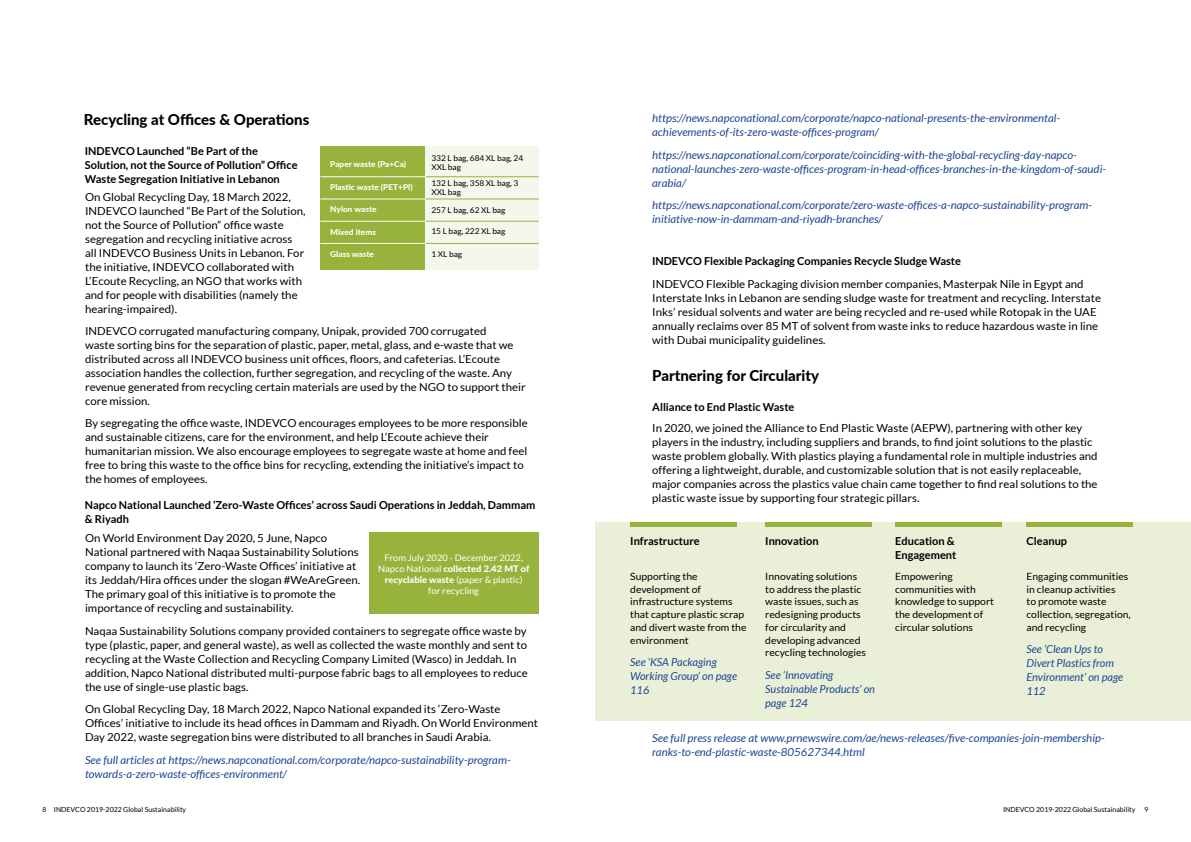
<style>
.page{position:relative;width:1191px;height:842px;background:#fff}
.page>*{position:absolute;margin:0;border:0;box-sizing:border-box;transform-origin:0 0}
.t1{font:800 15px "Lato";color:#000}
.t2{font:11px/14px "Lato";color:#000;scale:1.04 1}
.t3{font:italic 11px/14px "Lato";color:#1c4792;scale:1.04 1}
.t4{font:700 11px/14px "Lato";color:#000}
.t5{font:italic 11px/14px "Lato";color:#1c4792}
.t6{font:10px/12.8px "Lato";color:#000;scale:1.04 1}
.t7{font:9px/11px "Lato";color:#fff;text-align:center;scale:1.04 1}
.t8{font:8px/9px "Lato";color:#000;scale:1.04 1}
.t9{font:800 8px "Lato";color:#fff;scale:1.04 1}
.t10{font:7px "Lato";color:#000}
.t11{font:7px "Avenir";color:#000}
.s1{font-weight:800}
.s2{font-family:"Avenir"}
</style>
<div class="page">
<div style="left:595px;top:523px;width:596px;height:198px;background:#eaf0d8"></div>
<div style="left:320px;top:146px;width:219px;height:124px;background:#f4f7eb"></div>
<div style="left:320px;top:146px;width:105px;height:124px;background:#97b33b"></div>
<div style="left:369px;top:532px;width:170px;height:81px;background:#97b33b"></div>
<hr style="left:320px;top:177px;width:106px;height:1px;background:#fff">
<hr style="left:320px;top:199px;width:106px;height:1px;background:#fff">
<hr style="left:320px;top:221px;width:106px;height:1px;background:#fff">
<hr style="left:320px;top:243px;width:106px;height:1px;background:#fff">
<hr style="left:426px;top:177px;width:113px;height:1px;background:#97b33b">
<hr style="left:426px;top:199px;width:113px;height:1px;background:#97b33b">
<hr style="left:426px;top:221px;width:113px;height:1px;background:#97b33b">
<hr style="left:426px;top:243px;width:113px;height:1px;background:#97b33b">
<hr style="left:630px;top:522px;width:107px;height:4px;background:#97b33b">
<hr style="left:765px;top:522px;width:107px;height:4px;background:#97b33b">
<hr style="left:895px;top:522px;width:107px;height:4px;background:#97b33b">
<hr style="left:1026px;top:522px;width:107px;height:4px;background:#97b33b">
<h1 class="t1" style="left:84px;top:109px;width:227px">Recycling at Offices &amp; Operations</h1>
<p class="t4" style="left:85px;top:144px;width:214px">INDEVCO Launched “Be Part of the<br>Solution, not the Source of Pollution” Office<br>Waste Segregation Initiative in Lebanon</p>
<p class="t2" style="left:85px;top:190px;width:213px">On Global Recycling Day, 18 March 2022, INDEVCO launched “Be Part of the Solution, not the Source of Pollution” office waste segregation and recycling initiative across all INDEVCO Business Units in Lebanon. For the initiative, INDEVCO collaborated with L’Ecoute Recycling, an NGO that works with and for people with disabilities (namely the hearing-impaired).</p>
<p class="t9" style="left:330px;top:158px;width:74px">Paper waste (Pa+Ca)</p>
<p class="t9" style="left:330px;top:181px;width:81px">Plastic waste (PET+Pl)</p>
<p class="t9" style="left:330px;top:203px;width:46px">Nylon waste</p>
<p class="t9" style="left:330px;top:226px;width:46px">Mixed items</p>
<p class="t9" style="left:330px;top:248px;width:44px">Glass waste</p>
<p class="t8" style="left:431px;top:153px;width:90px">332 L bag, 684 XL bag, 24<br>XXL bag</p>
<p class="t8" style="left:431px;top:179px;width:85px">132 L bag, 358 XL bag, 3<br>XXL bag</p>
<p class="t8" style="left:431px;top:205px;width:73px">257 L bag, 62 XL bag</p>
<p class="t8" style="left:431px;top:227px;width:73px">15 L bag, 222 XL bag</p>
<p class="t8" style="left:431px;top:250px;width:31px">1 XL bag</p>
<p class="t2" style="left:85px;top:324px;width:425px">INDEVCO corrugated manufacturing company, Unipak, provided 700 corrugated<br>waste sorting bins for the separation of plastic, paper, metal, glass, and e-waste that we distributed across all INDEVCO business unit offices, floors, and cafeterias. L’Ecoute association handles the collection, further segregation, and recycling of the waste. Any revenue generated from recycling certain materials are used by the NGO to support their core mission.</p>
<p class="t2" style="left:85px;top:416px;width:427px">By segregating the office waste, INDEVCO encourages employees to be more responsible and sustainable citizens, care for the environment, and help L’Ecoute achieve their humanitarian mission. We also encourage employees to segregate waste at home and feel free to bring this waste to the office bins for recycling, extending the initiative’s impact to the homes of employees.</p>
<p class="t4" style="left:85px;top:498px;width:452px">Napco National Launched ‘Zero-Waste Offices’ across Saudi Operations in Jeddah, Dammam &amp; Riyadh</p>
<p class="t2" style="left:85px;top:531px;width:266px">On World Environment Day 2020, 5 June, Napco National partnered with Naqaa Sustainability Solutions company to launch its ‘Zero-Waste Offices’ initiative at its Jeddah/Hira offices under the slogan #WeAreGreen.<br>The primary goal of this initiative is to promote the importance of recycling and sustainability.</p>
<p class="t7" style="left:378px;top:552px;width:147px">From July 2020 - December 2022,<br>Napco National <span class="s1">collected 2.42 MT of recyclable waste</span> (paper &amp; plastic) for recycling</p>
<p class="t2" style="left:85px;top:623px;width:427px">Naqaa Sustainability Solutions company provided containers to segregate office waste by type (plastic, paper, and general waste), as well as collected the waste monthly and sent to recycling at the Waste Collection and Recycling Company Limited (Wasco) in Jeddah. In addition, Napco National distributed multi-purpose fabric bags to all employees to reduce the use of single-use plastic bags.</p>
<p class="t2" style="left:85px;top:702px;width:437px">On Global Recycling Day, 18 March 2022, Napco National expanded its ‘Zero-Waste<br>Offices’ initiative to include its head offices in Dammam and Riyadh. On World Environment<br>Day 2022, waste segregation bins were distributed to all branches in Saudi Arabia.</p>
<p class="t3" style="left:85px;top:753px;width:411px">See full articles at https://news.napconational.com/corporate/napco-sustainability-program&shy;towards-a-zero-waste-offices-environment/</p>
<p class="t3" style="left:652px;top:112px;width:394px">https://news.napconational.com/corporate/napco-national-presents-the-environmental&shy;achievements-of-its-zero-waste-offices-program/</p>
<p class="t3" style="left:652px;top:148px;width:438px">https://news.napconational.com/corporate/coinciding-with-the-global-recycling-day-napco&shy;national-launches-zero-waste-offices-program-in-head-offices-branches-in-the-kingdom-of-saudi&shy;arabia/</p>
<p class="t3" style="left:652px;top:199px;width:424px">https://news.napconational.com/corporate/zero-waste-offices-a-napco-sustainability-program&shy;initiative-now-in-dammam-and-riyadh-branches/</p>
<p class="t4" style="left:652px;top:254px;width:310px">INDEVCO Flexible Packaging Companies Recycle Sludge Waste</p>
<p class="t2" style="left:652px;top:277px;width:433px">INDEVCO Flexible Packaging division member companies, Masterpak Nile in Egypt and Interstate Inks in Lebanon are sending sludge waste for treatment and recycling. Interstate Inks’ residual solvents and water are being recycled and re-used while Rotopak in the UAE annually reclaims over 85 MT of solvent from waste inks to reduce hazardous waste in line with Dubai municipality guidelines.</p>
<h1 class="t1" style="left:652px;top:364px;width:168px">Partnering for Circularity</h1>
<p class="t4" style="left:652px;top:400px;width:144px">Alliance to End Plastic Waste</p>
<p class="t2" style="left:652px;top:421px;width:430px">In 2020, we joined the Alliance to End Plastic Waste (AEPW), partnering with other key players in the industry, including suppliers and brands, to find joint solutions to the plastic waste problem globally. With plastics playing a fundamental role in multiple industries and offering a lightweight, durable, and customizable solution that is not easily replaceable, major companies across the plastics value chain came together to find real solutions to the plastic waste issue by supporting four strategic pillars.</p>
<p class="t4" style="left:630px;top:534px;width:71px">Infrastructure</p>
<p class="t4" style="left:765px;top:534px;width:55px">Innovation</p>
<p class="t4" style="left:895px;top:534px;width:63px">Education &amp;<br>Engagement</p>
<p class="t4" style="left:1026px;top:534px;width:42px">Cleanup</p>
<p class="t6" style="left:630px;top:570px;width:113px">Supporting the development of infrastructure systems that capture plastic scrap and divert waste from the environment</p>
<p class="t5" style="left:630px;top:655px;width:108px">See ‘KSA Packaging<br>Working Group’ on page<br>116</p>
<p class="t6" style="left:765px;top:570px;width:98px">Innovating solutions to address the plastic waste issues, such as redesigning products for circularity and developing advanced recycling technologies</p>
<p class="t5" style="left:765px;top:668px;width:111px">See ‘Innovating<br>Sustainable Products’ on page 124</p>
<p class="t6" style="left:895px;top:570px;width:97px">Empowering communities with knowledge to support the development of circular solutions</p>
<p class="t6" style="left:1026px;top:570px;width:102px">Engaging communities in cleanup activities<br>to promote waste collection, segregation, and recycling</p>
<p class="t5" style="left:1026px;top:643px;width:98px">See ‘Clean Ups to<br>Divert Plastics from<br>Environment’ on page<br>112</p>
<p class="t3" style="left:652px;top:732px;width:436px">See full press release at www.prnewswire.com/ae/news-releases/five-companies-join-membership&shy;ranks-to-end-plastic-waste-805627344.html</p>
<p class="t10" style="left:42px;top:806px;width:145px"><span class="s2">8</span> INDEVCO 2019-2022 Global Sustainability</p>
<p class="t10" style="left:1003px;top:806px;width:134px">INDEVCO 2019-2022 Global Sustainability</p>
<p class="t11" style="left:1144px;top:804px;width:5px">9</p>
</div>
